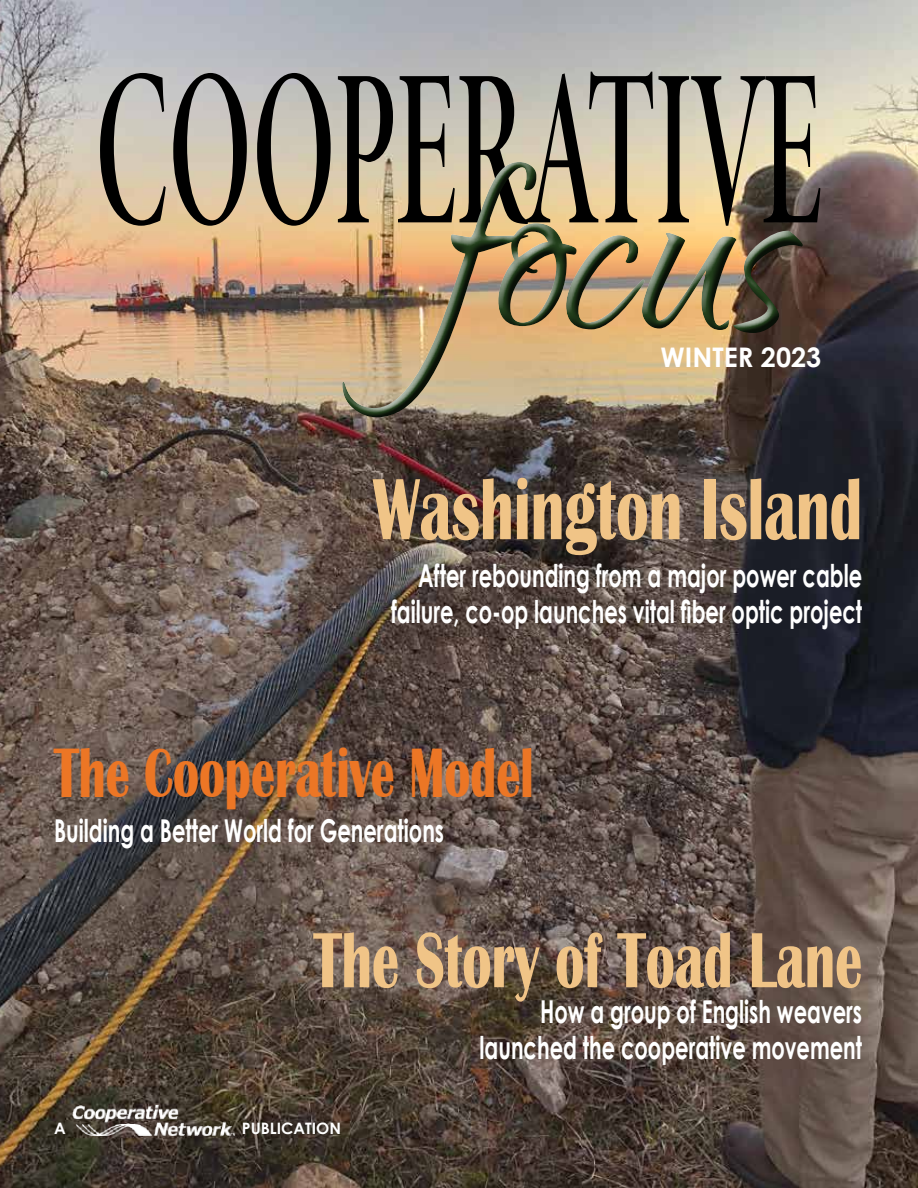
<style>
.page{position:relative;width:918px;height:1188px;background:#fff}
.page>*{position:absolute;margin:0;border:0;box-sizing:border-box;transform-origin:0 0}
.t1{font:300px "Qwigley";color:#23401c}
.t2{font:225px "Minion Variable Concept";letter-spacing:-.005em;color:#000;scale:.5 1}
.t3{font:700 90px "Britannic";color:#f0c487;scale:.67 1}
.t4{font:700 81px "Britannic";color:#f0c487;scale:.67 1}
.t5{font:700 72px "Britannic";color:#ec7625;scale:.67 1}
.t6{font:700 31.5px/36px "Century Gothic";color:#fff;text-align:right;scale:.67 1}
.t7{font:700 27px "Century Gothic";color:#fff}
.t8{font:700 15.75px "Century Gothic";color:#fff}
</style>
<div class="page">
<img style="left:0;top:0;width:918px;height:1188px">
<img style="left:73px;top:1106px;width:162px;height:29px">
<div style="left:331px;top:151px;width:480px;height:262px;background:#fff;opacity:.75"></div>
<div style="left:338px;top:163px;width:476px;height:265px;background:#000;opacity:.75"></div>
<h2 class="t2" style="left:96px;top:-7px;width:1454px">COOPERATIVE</h2>
<h1 class="t1" style="left:431px;top:92px;width:364px">focus</h1>
<p class="t7" style="left:660px;top:337px;width:162px">WINTER 2023</p>
<h3 class="t3" style="left:373px;top:459px;width:732px">Washington Island</h3>
<p class="t6" style="left:391px;top:556px;width:705px">After rebounding from a major power cable failure, co-op launches vital fiber optic project</p>
<h3 class="t5" style="left:54px;top:733px;width:717px">The Cooperative Model</h3>
<p class="t6" style="left:54px;top:811px;width:584px">Building a Better World for Generations</p>
<h3 class="t4" style="left:314px;top:915px;width:820px">The Story of Toad Lane</h3>
<p class="t6" style="left:480px;top:992px;width:573px">How a group of English weavers launched the cooperative movement</p>
<p class="t8" style="left:54px;top:1117px;width:13px">A</p>
<p class="t8" style="left:242px;top:1117px;width:101px">PUBLICATION</p>
</div>
